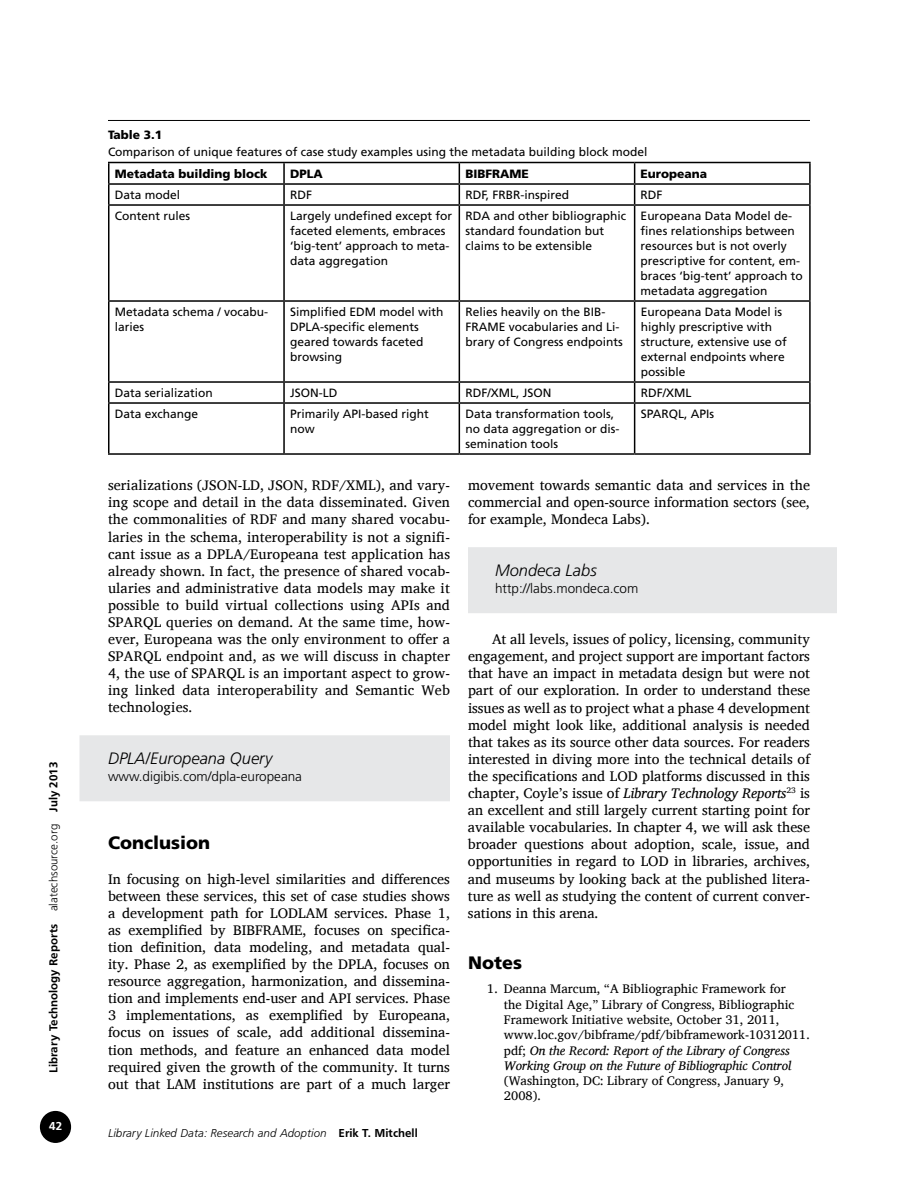
<style>
.page{position:relative;width:918px;height:1188px;background:#fff}
.page>*{position:absolute;margin:0;border:0;box-sizing:border-box;transform-origin:0 0}
.t1{font:900 18px "Frutiger";color:#000}
.t2{font:italic 300 16.5px "Frutiger";color:#000}
.t3{font:14.25px/17.1px "Charis SIL";color:#000;text-align:justify}
.t4{font:300 13.5px "Frutiger";color:#000}
.t5{font:12.75px/15.3px "Charis SIL";color:#000}
.t6{font:12px/15px "Frutiger";color:#000}
.t7{font:12px "Frugal Sans Light Italic DTC";color:#000}
.t8{font:900 12px "Frutiger";color:#000}
.t9{font:12px "Frugal Sans Bold DTC";color:#000}
.t10{font:12px "Frugal Sans Bold DTC";color:#fff}
.s1{font-family:"Frugal Sans Light DTC"}
.s2{font-family:"Frugal Sans Bold DTC"}
.s3{font-style:italic}
</style>
<div class="page">
<div style="left:41px;top:1112px;width:29px;height:30px;background:#000;border-radius:50%"></div>
<div style="left:40px;top:1111px;width:31px;height:32px;border:2px solid #000;border-radius:50%"></div>
<div style="left:80px;top:735px;width:370px;height:66px;background:#e6e7e8"></div>
<div style="left:468px;top:547px;width:369px;height:66px;background:#e6e7e8"></div>
<hr style="left:108px;top:120px;width:702px;height:1px;background:#000">
<hr style="left:108px;top:162px;width:176px;height:1px;background:#000">
<hr style="left:108px;top:163px;width:2px;height:20px;background:#000">
<hr style="left:284px;top:162px;width:175px;height:1px;background:#000">
<hr style="left:283px;top:163px;width:2px;height:20px;background:#000">
<hr style="left:459px;top:162px;width:176px;height:1px;background:#000">
<hr style="left:635px;top:162px;width:176px;height:1px;background:#000">
<hr style="left:809px;top:163px;width:2px;height:20px;background:#000">
<hr style="left:108px;top:183px;width:176px;height:2px;background:#000">
<svg style="left:108px;top:185px;width:2px;height:19px"></svg>
<hr style="left:284px;top:183px;width:175px;height:2px;background:#000">
<svg style="left:283px;top:185px;width:2px;height:19px"></svg>
<hr style="left:459px;top:183px;width:176px;height:2px;background:#000">
<svg style="left:459px;top:163px;width:1px;height:41px"></svg>
<hr style="left:635px;top:183px;width:176px;height:2px;background:#000">
<svg style="left:634px;top:163px;width:1px;height:41px"></svg>
<svg style="left:809px;top:185px;width:2px;height:19px"></svg>
<hr style="left:108px;top:204px;width:176px;height:2px;background:#000">
<hr style="left:108px;top:206px;width:2px;height:94px;background:#000">
<hr style="left:284px;top:204px;width:175px;height:2px;background:#000">
<hr style="left:283px;top:206px;width:2px;height:94px;background:#000">
<hr style="left:459px;top:204px;width:176px;height:2px;background:#000">
<hr style="left:459px;top:206px;width:1px;height:94px;background:#000">
<hr style="left:635px;top:204px;width:176px;height:2px;background:#000">
<hr style="left:634px;top:206px;width:1px;height:94px;background:#000">
<hr style="left:809px;top:206px;width:2px;height:94px;background:#000">
<hr style="left:108px;top:300px;width:176px;height:2px;background:#000">
<hr style="left:108px;top:302px;width:2px;height:79px;background:#000">
<hr style="left:284px;top:300px;width:175px;height:2px;background:#000">
<hr style="left:283px;top:302px;width:2px;height:79px;background:#000">
<hr style="left:459px;top:300px;width:176px;height:2px;background:#000">
<hr style="left:459px;top:302px;width:1px;height:79px;background:#000">
<hr style="left:635px;top:300px;width:176px;height:2px;background:#000">
<hr style="left:634px;top:302px;width:1px;height:79px;background:#000">
<hr style="left:809px;top:302px;width:2px;height:79px;background:#000">
<hr style="left:108px;top:381px;width:176px;height:2px;background:#000">
<svg style="left:108px;top:383px;width:2px;height:19px"></svg>
<hr style="left:284px;top:381px;width:175px;height:2px;background:#000">
<svg style="left:283px;top:383px;width:2px;height:19px"></svg>
<hr style="left:459px;top:381px;width:176px;height:2px;background:#000">
<svg style="left:459px;top:383px;width:1px;height:19px"></svg>
<hr style="left:635px;top:381px;width:176px;height:2px;background:#000">
<svg style="left:634px;top:383px;width:1px;height:19px"></svg>
<svg style="left:809px;top:383px;width:2px;height:19px"></svg>
<hr style="left:108px;top:402px;width:176px;height:2px;background:#000">
<hr style="left:108px;top:404px;width:2px;height:49px;background:#000">
<hr style="left:284px;top:402px;width:175px;height:2px;background:#000">
<hr style="left:283px;top:404px;width:2px;height:49px;background:#000">
<hr style="left:459px;top:402px;width:176px;height:2px;background:#000">
<hr style="left:459px;top:404px;width:1px;height:49px;background:#000">
<hr style="left:635px;top:402px;width:176px;height:2px;background:#000">
<hr style="left:634px;top:404px;width:1px;height:49px;background:#000">
<hr style="left:809px;top:404px;width:2px;height:49px;background:#000">
<hr style="left:108px;top:453px;width:176px;height:2px;background:#000">
<hr style="left:284px;top:453px;width:175px;height:2px;background:#000">
<hr style="left:459px;top:453px;width:176px;height:2px;background:#000">
<hr style="left:635px;top:453px;width:176px;height:2px;background:#000">
<p class="t9" style="left:47px;top:1073px;width:313px;rotate:-90deg">Library Technology Reports <span class="s1">alatechsource.org</span> July 2013</p>
<p class="t10" style="left:49px;top:1119px;width:14px">42</p>
<p class="t8" style="left:108px;top:127px;width:56px">Table 3.1</p>
<p class="t6" style="left:108px;top:144px;width:541px">Comparison of unique features of case study examples using the metadata building block model</p>
<p class="t8" style="left:115px;top:167px;width:154px">Metadata building block</p>
<p class="t8" style="left:290px;top:167px;width:34px">DPLA</p>
<p class="t8" style="left:465px;top:167px;width:65px">BIBFRAME</p>
<p class="t8" style="left:641px;top:167px;width:68px">Europeana</p>
<p class="t6" style="left:115px;top:187px;width:67px">Data model</p>
<p class="t6" style="left:290px;top:187px;width:23px">RDF</p>
<p class="t6" style="left:465px;top:187px;width:105px">RDF, FRBR-inspired</p>
<p class="t6" style="left:641px;top:187px;width:23px">RDF</p>
<p class="t6" style="left:115px;top:208px;width:77px">Content rules</p>
<p class="t6" style="left:290px;top:208px;width:164px">Largely undefined except for faceted elements, embraces ‘big-tent’ approach to meta&shy;data aggregation</p>
<p class="t6" style="left:465px;top:208px;width:162px">RDA and other bibliographic standard foundation but claims to be extensible</p>
<p class="t6" style="left:641px;top:208px;width:164px">Europeana Data Model de&shy;fines relationships between resources but is not overly prescriptive for content, em&shy;braces ‘big-tent’ approach to metadata aggregation</p>
<p class="t6" style="left:115px;top:304px;width:155px">Metadata schema / vocabu&shy;laries</p>
<p class="t6" style="left:290px;top:304px;width:155px">Simplified EDM model with<br>DPLA-specific elements geared towards faceted browsing</p>
<p class="t6" style="left:465px;top:304px;width:159px">Relies heavily on the BIB-<br>FRAME vocabularies and Li&shy;brary of Congress endpoints</p>
<p class="t6" style="left:641px;top:304px;width:148px">Europeana Data Model is highly prescriptive with structure, extensive use of external endpoints where possible</p>
<p class="t6" style="left:115px;top:385px;width:100px">Data serialization</p>
<p class="t6" style="left:290px;top:385px;width:49px">JSON-LD</p>
<p class="t6" style="left:465px;top:385px;width:88px">RDF/XML, JSON</p>
<p class="t6" style="left:641px;top:385px;width:52px">RDF/XML</p>
<p class="t6" style="left:115px;top:406px;width:85px">Data exchange</p>
<p class="t6" style="left:290px;top:406px;width:140px">Primarily API-based right now</p>
<p class="t6" style="left:465px;top:406px;width:156px">Data transformation tools, no data aggregation or dis&shy;semination tools</p>
<p class="t6" style="left:641px;top:406px;width:75px">SPARQL, APIs</p>
<p class="t3" style="left:108px;top:477px;width:344px">serializations (JSON-LD, JSON, RDF/XML), and vary&shy;ing scope and detail in the data disseminated. Given the commonalities of RDF and many shared vocabu&shy;laries in the schema, interoperability is not a signifi&shy;cant issue as a DPLA/Europeana test application has already shown. In fact, the presence of shared vocab&shy;ularies and administrative data models may make it possible to build virtual collections using APIs and SPARQL queries on demand. At the same time, how&shy;ever, Europeana was the only environment to offer a SPARQL endpoint and, as we will discuss in chapter 4, the use of SPARQL is an important aspect to grow&shy;ing linked data interoperability and Semantic Web technologies.</p>
<p class="t2" style="left:108px;top:749px;width:166px">DPLA/Europeana Query</p>
<p class="t4" style="left:108px;top:769px;width:196px">www.digibis.com/dpla-europeana</p>
<p class="t1" style="left:108px;top:832px;width:104px">Conclusion</p>
<p class="t3" style="left:108px;top:870px;width:344px">In focusing on high-level similarities and differences between these services, this set of case studies shows a development path for LODLAM services. Phase 1, as exemplified by BIBFRAME, focuses on specifica&shy;tion definition, data modeling, and metadata qual&shy;ity. Phase 2, as exemplified by the DPLA, focuses on resource aggregation, harmonization, and dissemina&shy;tion and implements end-user and API services. Phase 3 implementations, as exemplified by Europeana, focus on issues of scale, add additional dissemina&shy;tion methods, and feature an enhanced data model required given the growth of the community. It turns out that LAM institutions are part of a much larger</p>
<p class="t7" style="left:108px;top:1126px;width:311px">Library Linked Data: Research and Adoption <span class="s2">Erik T. Mitchell</span></p>
<p class="t3" style="left:468px;top:477px;width:343px">movement towards semantic data and services in the commercial and open-source information sectors (see, for example, Mondeca Labs).</p>
<p class="t2" style="left:495px;top:561px;width:103px">Mondeca Labs</p>
<p class="t4" style="left:495px;top:581px;width:145px">http://labs.mondeca.com</p>
<p class="t3" style="left:468px;top:631px;width:344px;text-indent:24px">At all levels, issues of policy, licensing, community engagement, and project support are important factors that have an impact in metadata design but were not part of our exploration. In order to understand these issues as well as to project what a phase 4 development model might look like, additional analysis is needed that takes as its source other data sources. For readers interested in diving more into the technical details of the specifications and LOD platforms discussed in this chapter, Coyle’s issue of <span class="s3">Library Technology Reports</span><sup>23</sup> is an excellent and still largely current starting point for available vocabularies. In chapter 4, we will ask these broader questions about adoption, scale, issue, and opportunities in regard to LOD in libraries, archives, and museums by looking back at the published litera&shy;ture as well as studying the content of current conver&shy;sations in this arena.</p>
<p class="t1" style="left:468px;top:952px;width:56px">Notes</p>
<p class="t5" style="left:504px;top:981px;width:308px;text-indent:-17px">1. Deanna Marcum, “A Bibliographic Framework for<br>the Digital Age,” Library of Congress, Bibliographic Framework Initiative website, October 31, 2011, www.loc.gov/bibframe/pdf/bibframework-10312011. pdf; <span class="s3">On the Record: Report of the Library of Congress Working Group on the Future of Bibliographic Control</span></p>
<p class="t5" style="left:504px;top:1073px;width:282px">(Washington, DC: Library of Congress, January 9,<br>2008).</p>
</div>
